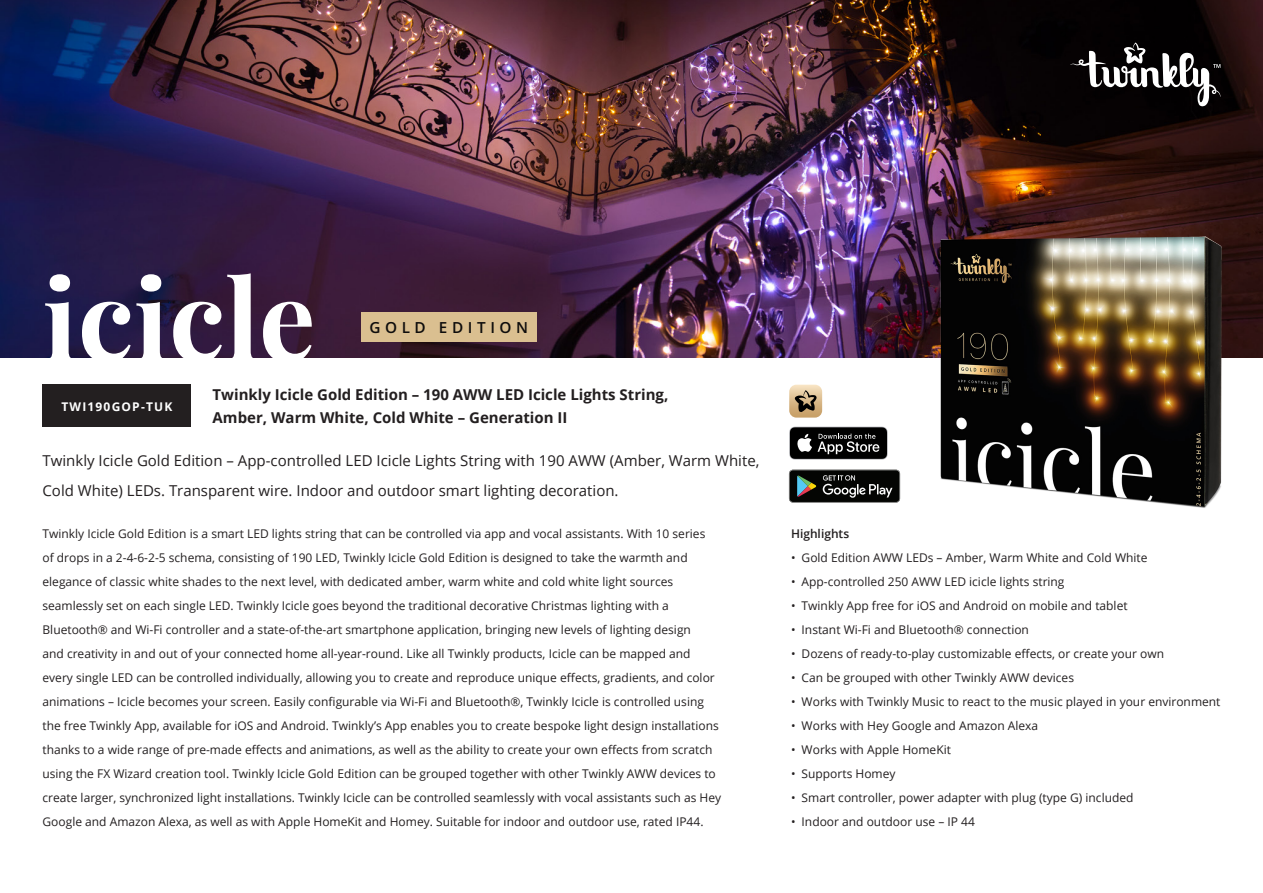
<style>
.page{position:relative;width:1263px;height:893px;background:#fff}
.page>*{position:absolute;margin:0;border:0;box-sizing:border-box;transform-origin:0 0}
.t1{font:700 112.5px "Playfair Display";color:#fff}
.t2{font:600 15.3px "Open Sans";letter-spacing:.3em;color:#0e0d0c}
.t3{font:15px/30px "Open Sans";color:#231f20}
.t4{font:700 15px/22.5px "Open Sans";color:#231f20}
.t5{font:12px/24px "Open Sans";color:#231f20}
.t6{font:700 12px "Open Sans";letter-spacing:.1em;color:#fff}
.t7{font:600 12px "Open Sans";color:#231f20}
</style>
<div class="page">
<img style="left:0;top:0;width:1263px;height:357px">
<div style="left:43px;top:385px;width:148px;height:42px;background:#231f20"></div>
<svg style="left:1070px;top:43px;width:150px;height:63px"></svg>
<img style="left:869px;top:168px;width:394px;height:340px">
<div style="left:781px;top:461px;width:127px;height:50px;background:#fff"></div>
<svg style="left:789px;top:470px;width:111px;height:33px;background:#2b2e2b"></svg>
<svg style="left:789px;top:427px;width:99px;height:33px;background:#343434"></svg>
<svg style="left:789px;top:385px;width:33px;height:33px"></svg>
<div style="left:361px;top:313px;width:176px;height:29px;background:#dabf90"></div>
<p class="t1" style="left:43px;top:231px;width:275px">icicle</p>
<p class="t6" style="left:61px;top:398px;width:113px">TWI190GOP-TUK</p>
<p class="t2" style="left:369px;top:317px;width:160px">GOLD EDITION</p>
<p class="t4" style="left:213px;top:383px;width:457px">Twinkly Icicle Gold Edition – 190 AWW LED Icicle Lights String,<br>Amber, Warm White, Cold White – Generation II</p>
<p class="t3" style="left:43px;top:445px;width:718px">Twinkly Icicle Gold Edition – App-controlled LED Icicle Lights String with 190 AWW (Amber, Warm White,<br>Cold White) LEDs. Transparent wire. Indoor and outdoor smart lighting decoration.</p>
<p class="t5" style="left:43px;top:522px;width:680px">Twinkly Icicle Gold Edition is a smart LED lights string that can be controlled via app and vocal assistants. With 10 series<br>of drops in a 2-4-6-2-5 schema, consisting of 190 LED, Twinkly Icicle Gold Edition is designed to take the warmth and elegance of classic white shades to the next level, with dedicated amber, warm white and cold white light sources seamlessly set on each single LED. Twinkly Icicle goes beyond the traditional decorative Christmas lighting with a Bluetooth® and Wi-Fi controller and a state-of-the-art smartphone application, bringing new levels of lighting design<br>and creativity in and out of your connected home all-year-round. Like all Twinkly products, Icicle can be mapped and every single LED can be controlled individually, allowing you to create and reproduce unique effects, gradients, and color animations – Icicle becomes your screen. Easily configurable via Wi-Fi and Bluetooth®, Twinkly Icicle is controlled using the free Twinkly App, available for iOS and Android. Twinkly’s App enables you to create bespoke light design installations thanks to a wide range of pre-made effects and animations, as well as the ability to create your own effects from scratch using the FX Wizard creation tool. Twinkly Icicle Gold Edition can be grouped together with other Twinkly AWW devices to create larger, synchronized light installations. Twinkly Icicle can be controlled seamlessly with vocal assistants such as Hey Google and Amazon Alexa, as well as with Apple HomeKit and Homey. Suitable for indoor and outdoor use, rated IP44.</p>
<p class="t7" style="left:791px;top:526px;width:60px">Highlights</p>
<p class="t5" style="left:791px;top:546px;width:358px">• Gold Edition AWW LEDs – Amber, Warm White and Cold White</p>
<p class="t5" style="left:791px;top:570px;width:275px">• App-controlled 250 AWW LED icicle lights string</p>
<p class="t5" style="left:791px;top:594px;width:338px">• Twinkly App free for iOS and Android on mobile and tablet</p>
<p class="t5" style="left:791px;top:618px;width:239px">• Instant Wi-Fi and Bluetooth® connection</p>
<p class="t5" style="left:791px;top:642px;width:375px">• Dozens of ready-to-play customizable effects, or create your own</p>
<p class="t5" style="left:791px;top:666px;width:285px">• Can be grouped with other Twinkly AWW devices</p>
<p class="t5" style="left:791px;top:690px;width:431px">• Works with Twinkly Music to react to the music played in your environment</p>
<p class="t5" style="left:791px;top:714px;width:249px">• Works with Hey Google and Amazon Alexa</p>
<p class="t5" style="left:791px;top:738px;width:161px">• Works with Apple HomeKit</p>
<p class="t5" style="left:791px;top:762px;width:106px">• Supports Homey</p>
<p class="t5" style="left:791px;top:786px;width:344px">• Smart controller, power adapter with plug (type G) included</p>
<p class="t5" style="left:791px;top:810px;width:185px">• Indoor and outdoor use – IP 44</p>
</div>
